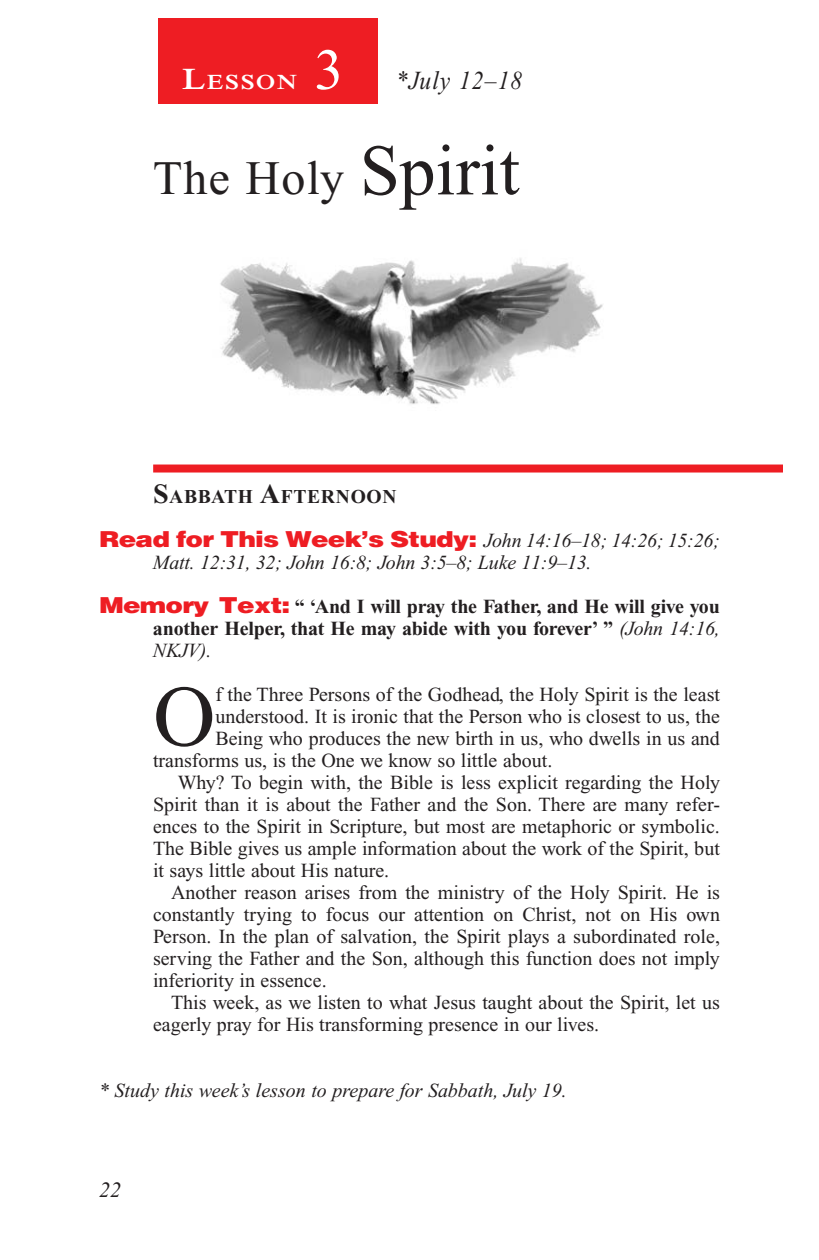
<style>
.page{position:relative;width:819px;height:1260px;background:#fff}
.page>*{position:absolute;margin:0;border:0;box-sizing:border-box;transform-origin:0 0}
.Body_Drop_Cap{font:86.4px "Times New Roman PS Std";color:#231f20}
.Lesson_Number{font:58px "Times New Roman PS Std";color:#fff}
.Lesson_Head_SA{font:48px "Times New Roman PS Std";color:#231f20}
.Lesson_Dates{font:italic 26px "Times New Roman PS Std";letter-spacing:.05em;color:#231f20;scale:.9 1}
.t1{font:italic 22px "Times New Roman PS Std";color:#231f20}
.Lesson_Start_Head{font:600 21px "Times NRMT Std";letter-spacing:.07em;color:#fff;scale:1.1 1}
.Body{font:20px/22px "Times New Roman PS Std";color:#231f20;text-align:justify}
.Body_Drop_Cap-2{font:20px "Times New Roman PS Std";color:#231f20}
.Question{font:italic 20px/22px "Times New Roman PS Std";letter-spacing:-.01em;color:#231f20}
.Question-2{font:700 20px/22px "Times New Roman PS Std";letter-spacing:-.01em;color:#231f20;text-align:justify}
.Sabbath_Afternoon_He{font:700 19.6px "Times New Roman PS Std";letter-spacing:.035em;color:#231f20}
.s1{font-size:30px}
.s2{font-size:72px}
.s3{font-size:28px}
.s4{font-family:"Helvetica LT Std";font-weight:900;font-style:normal;font-size:22px;color:#ee1d23}
.s5{font-family:"Helvetica LT Std";font-weight:900;font-size:22px;color:#ee1d23}
.s6{font-weight:400;font-style:italic}
</style>
<div class="page">
<div style="left:158px;top:18px;width:220px;height:86px;background:#ee1d23"></div>
<div style="left:153px;top:465px;width:630px;height:8px;background:#ee1d23"></div>
<img style="left:220px;top:258px;width:383px;height:146px">
<p class="Lesson_Number" style="left:314px;top:38px;width:30px">3</p>
<p class="Lesson_Start_Head" style="left:182px;top:70px;width:106px"><span class="s1">L</span>ESSON</p>
<p class="Lesson_Dates" style="left:396px;top:66px;width:142px">*July 12–18</p>
<p class="Lesson_Head_SA" style="left:153px;top:152px;width:368px">The Holy <span class="s2">Spirit</span></p>
<p class="Sabbath_Afternoon_He" style="left:153px;top:486px;width:245px"><span class="s3">S</span>ABBATH <span class="s3">A</span>FTERNOON</p>
<p class="Question" style="left:153px;top:530px;width:568px;text-indent:-54px"><span class="s4">Read for This Week’s Study:</span> John 14:16–18; 14:26; 15:26;<br>Matt. 12:31, 32; John 16:8; John 3:5–8; Luke 11:9–13.</p>
<p class="Question-2" style="left:153px;top:596px;width:568px;text-indent:-54px"><span class="s5">Memory Text:</span> “ ‘And I will pray the Father, and He will give you another Helper, that He may abide with you forever’ ” <span class="s6">(John 14:16, NKJV).</span></p>
<p class="Body_Drop_Cap" style="left:153px;top:670px;width:64px">O</p>
<p class="Body_Drop_Cap-2" style="left:215px;top:684px;width:506px">f the Three Persons of the Godhead, the Holy Spirit is the least</p>
<p class="Body_Drop_Cap-2" style="left:215px;top:706px;width:506px">understood. It is ironic that the Person who is closest to us, the</p>
<p class="Body_Drop_Cap-2" style="left:215px;top:728px;width:506px">Being who produces the new birth in us, who dwells in us and</p>
<p class="Body_Drop_Cap-2" style="left:153px;top:750px;width:401px">transforms us, is the One we know so little about.</p>
<p class="Body" style="left:153px;top:772px;width:569px;text-indent:25px">Why? To begin with, the Bible is less explicit regarding the Holy Spirit than it is about the Father and the Son. There are many refer&shy;ences to the Spirit in Scripture, but most are metaphoric or symbolic.<br>The Bible gives us ample information about the work of the Spirit, but it says little about His nature.</p>
<p class="Body" style="left:153px;top:882px;width:569px;text-indent:18px">Another reason arises from the ministry of the Holy Spirit. He is constantly trying to focus our attention on Christ, not on His own Person. In the plan of salvation, the Spirit plays a subordinated role, serving the Father and the Son, although this function does not imply inferiority in essence.</p>
<p class="Body" style="left:153px;top:992px;width:568px;text-indent:18px">This week, as we listen to what Jesus taught about the Spirit, let us eagerly pray for His transforming presence in our lives.</p>
<p class="Question" style="left:99px;top:1080px;width:469px">* Study this week’s lesson to prepare for Sabbath, July 19.</p>
<p class="t1" style="left:99px;top:1178px;width:23px">22</p>
</div>
